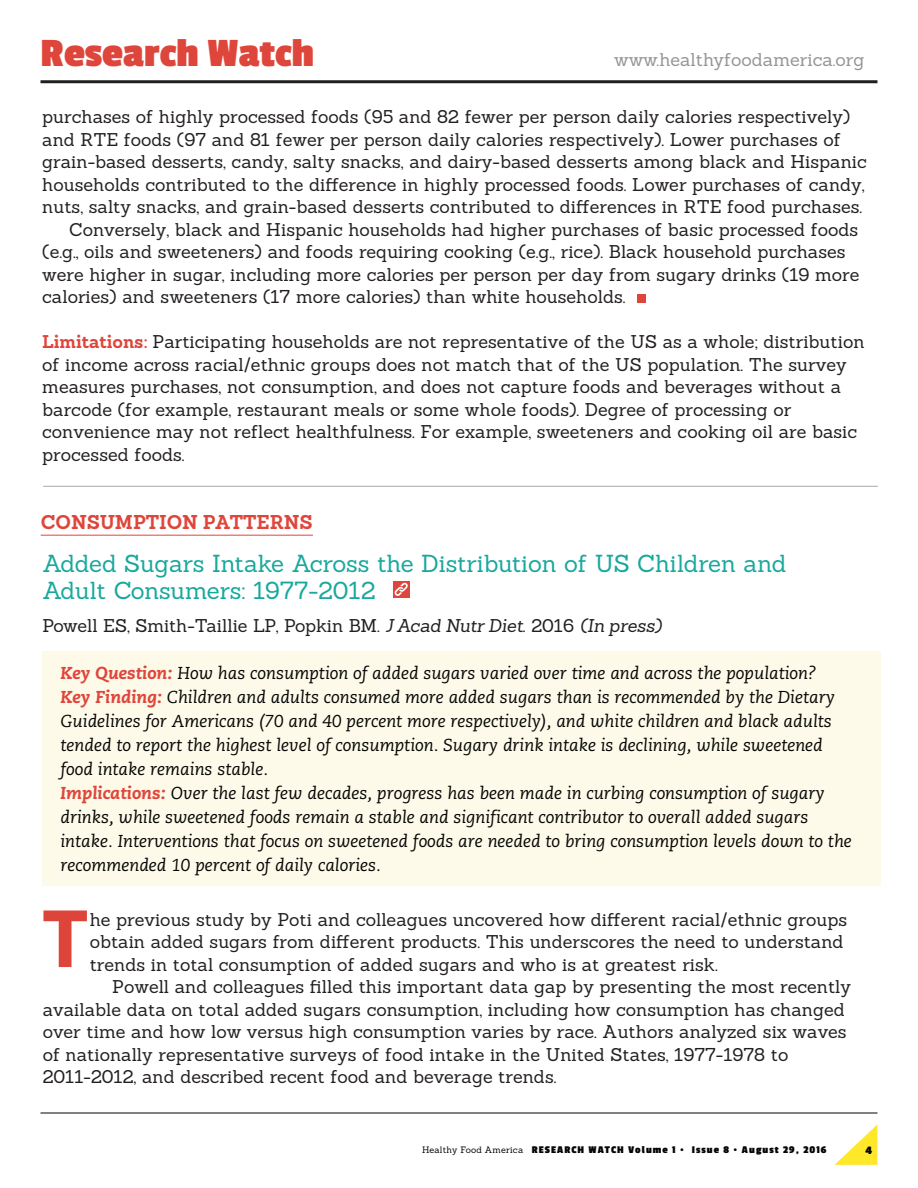
<style>
.page{position:relative;width:918px;height:1188px;background:#fff}
.page>*{position:absolute;margin:0;border:0;box-sizing:border-box;transform-origin:0 0}
.t1{font:700 83.85px "Myriad Pro";color:#de453a}
.t2{font:700 42px "Passion One";color:#df463b}
.t3{font:24px/27px "Sanchez";letter-spacing:-.005em;color:#18a89d}
.t4{font:700 19.5px "Sanchez";color:#df463b}
.t5{font:18px/22.5px "Sanchez";color:#231f20}
.t6{font:18px "Sanchez";color:#939598}
.t7{font:italic 17.25px/24px "Caecilia";color:#040503}
.t8{font:700 12px "Passion One";color:#050504}
.t9{font:700 10.8px "Passion One";letter-spacing:.1em;color:#050504}
.s1{font-weight:700;color:#df463b}
.s2{font-style:italic}
.s3{font-weight:800;color:#df463b}
.s4{font-family:"Sanchez";font-weight:400;font-size:9px}
</style>
<div class="page">
<hr style="left:41px;top:80px;width:837px;height:3px;background:#231f20">
<hr style="left:40px;top:1112px;width:838px;height:2px;background:#231f20">
<svg style="left:835px;top:1124px;width:43px;height:41px"></svg>
<div style="left:637px;top:294px;width:8px;height:8px;background:#df463b"></div>
<div style="left:43px;top:651px;width:838px;height:234px;background:#fefaea"></div>
<hr style="left:43px;top:486px;width:835px;height:1px;background:#a8a9ad">
<div style="left:393px;top:581px;width:16px;height:17px;background:#df463b"></div>
<svg style="left:394px;top:583px;width:14px;height:13px"></svg>
<hr style="left:41px;top:535px;width:272px;height:1px;background:#df463b">
<h2 class="t2" style="left:40px;top:31px;width:276px">Research Watch</h2>
<p class="t6" style="left:614px;top:48px;width:252px">www.healthyfoodamerica.org</p>
<p class="t5" style="left:42px;top:106px;width:810px">purchases of highly processed foods (95 and 82 fewer per person daily calories respectively)</p>
<p class="t5" style="left:42px;top:128px;width:800px">and RTE foods (97 and 81 fewer per person daily calories respectively). Lower purchases of</p>
<p class="t5" style="left:42px;top:151px;width:826px">grain-based desserts, candy, salty snacks, and dairy-based desserts among black and Hispanic</p>
<p class="t5" style="left:42px;top:173px;width:824px">households contributed to the difference in highly processed foods. Lower purchases of candy,</p>
<p class="t5" style="left:42px;top:196px;width:821px">nuts, salty snacks, and grain-based desserts contributed to differences in RTE food purchases.</p>
<p class="t5" style="left:69px;top:218px;width:791px">Conversely, black and Hispanic households had higher purchases of basic processed foods</p>
<p class="t5" style="left:42px;top:241px;width:805px">(e.g., oils and sweeteners) and foods requiring cooking (e.g., rice). Black household purchases</p>
<p class="t5" style="left:42px;top:263px;width:819px">were higher in sugar, including more calories per person per day from sugary drinks (19 more</p>
<p class="t5" style="left:42px;top:286px;width:585px">calories) and sweeteners (17 more calories) than white households.</p>
<p class="t5" style="left:42px;top:331px;width:824px"><span class="s1">Limitations:</span> Participating households are not representative of the US as a whole; distribution of income across racial/ethnic groups does not match that of the US population. The survey measures purchases, not consumption, and does not capture foods and beverages without a barcode (for example, restaurant meals or some whole foods). Degree of processing or convenience may not reflect healthfulness. For example, sweeteners and cooking oil are basic processed foods.</p>
<p class="t4" style="left:41px;top:509px;width:274px">CONSUMPTION PATTERNS</p>
<h3 class="t3" style="left:43px;top:550px;width:745px">Added Sugars Intake Across the Distribution of US Children and<br>Adult Consumers: 1977-2012</h3>
<p class="t5" style="left:43px;top:614px;width:621px">Powell ES, Smith-Taillie LP, Popkin BM. <span class="s2">J Acad Nutr Diet</span>. 2016 <span class="s2">(In press)</span></p>
<p class="t7" style="left:61px;top:661px;width:793px"><span class="s3">Key Question:</span> How has consumption of added sugars varied over time and across the population?<br><span class="s3">Key Finding:</span> Children and adults consumed more added sugars than is recommended by the Dietary Guidelines for Americans (70 and 40 percent more respectively), and white children and black adults tended to report the highest level of consumption. Sugary drink intake is declining, while sweetened food intake remains stable.<br><span class="s3">Implications:</span> Over the last few decades, progress has been made in curbing consumption of sugary drinks, while sweetened foods remain a stable and significant contributor to overall added sugars intake. Interventions that focus on sweetened foods are needed to bring consumption levels down to the recommended 10 percent of daily calories.</p>
<h1 class="t1" style="left:42px;top:884px;width:47px">T</h1>
<p class="t5" style="left:90px;top:908px;width:759px">he previous study by Poti and colleagues uncovered how different racial/ethnic groups obtain added sugars from different products. This underscores the need to understand trends in total consumption of added sugars and who is at greatest risk.</p>
<p class="t5" style="left:43px;top:975px;width:810px;text-indent:70px">Powell and colleagues filled this important data gap by presenting the most recently available data on total added sugars consumption, including how consumption has changed over time and how low versus high consumption varies by race. Authors analyzed six waves of nationally representative surveys of food intake in the United States, 1977-1978 to 2011-2012, and described recent food and beverage trends.</p>
<p class="t9" style="left:422px;top:1144px;width:406px"><span class="s4">Healthy Food America</span> RESEARCH WATCH Volume 1 • Issue 8 • August 29, 2016</p>
<p class="t8" style="left:865px;top:1144px;width:8px">4</p>
</div>
